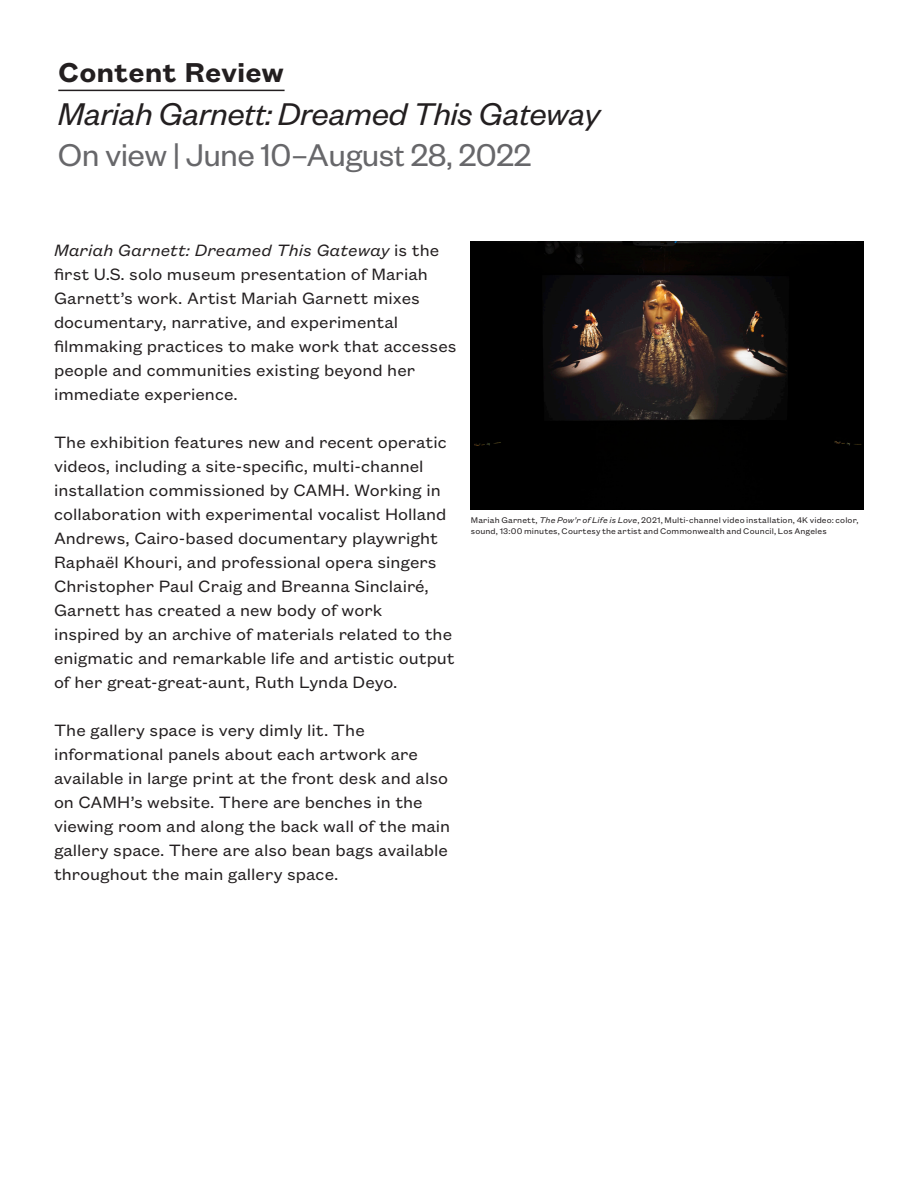
<style>
.page{position:relative;width:918px;height:1188px;background:#fff}
.page>*{position:absolute;margin:0;border:0;box-sizing:border-box;transform-origin:0 0}
.t1{font:italic 34.5px "Founders Grotesk";color:#231f20}
.t2{font:34.5px "Founders Grotesk";color:#67676a}
.t3{font:600 30px "Founders Grotesk Text";color:#231f20}
.t4{font:18px/24px "Founders Grotesk Text";color:#231f20}
.Didactic_Body{font:9px/10.5px "Founders Grotesk Text";letter-spacing:.01em;color:#231f20}
.s1{font-style:italic}
</style>
<div class="page">
<hr style="left:58px;top:90px;width:227px;height:1px;background:#231f20">
<img style="left:471px;top:242px;width:393px;height:267px">
<p class="t3" style="left:58px;top:52px;width:227px">Content Review</p>
<p class="t1" style="left:58px;top:93px;width:543px">Mariah Garnett: Dreamed This Gateway</p>
<p class="t2" style="left:58px;top:134px;width:475px">On view | June 10–August 28, 2022</p>
<p class="t4" style="left:54px;top:237px;width:404px"><span class="s1">Mariah Garnett: Dreamed This Gateway</span> is the first U.S. solo museum presentation of Mariah Garnett’s work. Artist Mariah Garnett mixes documentary, narrative, and experimental filmmaking practices to make work that accesses people and communities existing beyond her immediate experience.</p>
<p class="t4" style="left:54px;top:429px;width:402px">The exhibition features new and recent operatic videos, including a site-specific, multi-channel installation commissioned by CAMH. Working in collaboration with experimental vocalist Holland Andrews, Cairo-based documentary playwright Raphaël Khouri, and professional opera singers Christopher Paul Craig and Breanna Sinclairé, Garnett has created a new body of work<br>inspired by an archive of materials related to the enigmatic and remarkable life and artistic output of her great-great-aunt, Ruth Lynda Deyo.</p>
<p class="t4" style="left:54px;top:717px;width:365px">The gallery space is very dimly lit. The informational panels about each artwork are</p>
<p class="t4" style="left:54px;top:765px;width:398px">available in large print at the front desk and also on CAMH’s website. There are benches in the viewing room and along the back wall of the main gallery space. There are also bean bags available throughout the main gallery space.</p>
<p class="Didactic_Body" style="left:471px;top:514px;width:389px">Mariah Garnett, <span class="s1">The Pow’r of Life is Love</span>, 2021, Multi-channel video installation, 4K video: color, sound, 13:00 minutes, Courtesy the artist and Commonwealth and Council, Los Angeles</p>
</div>
